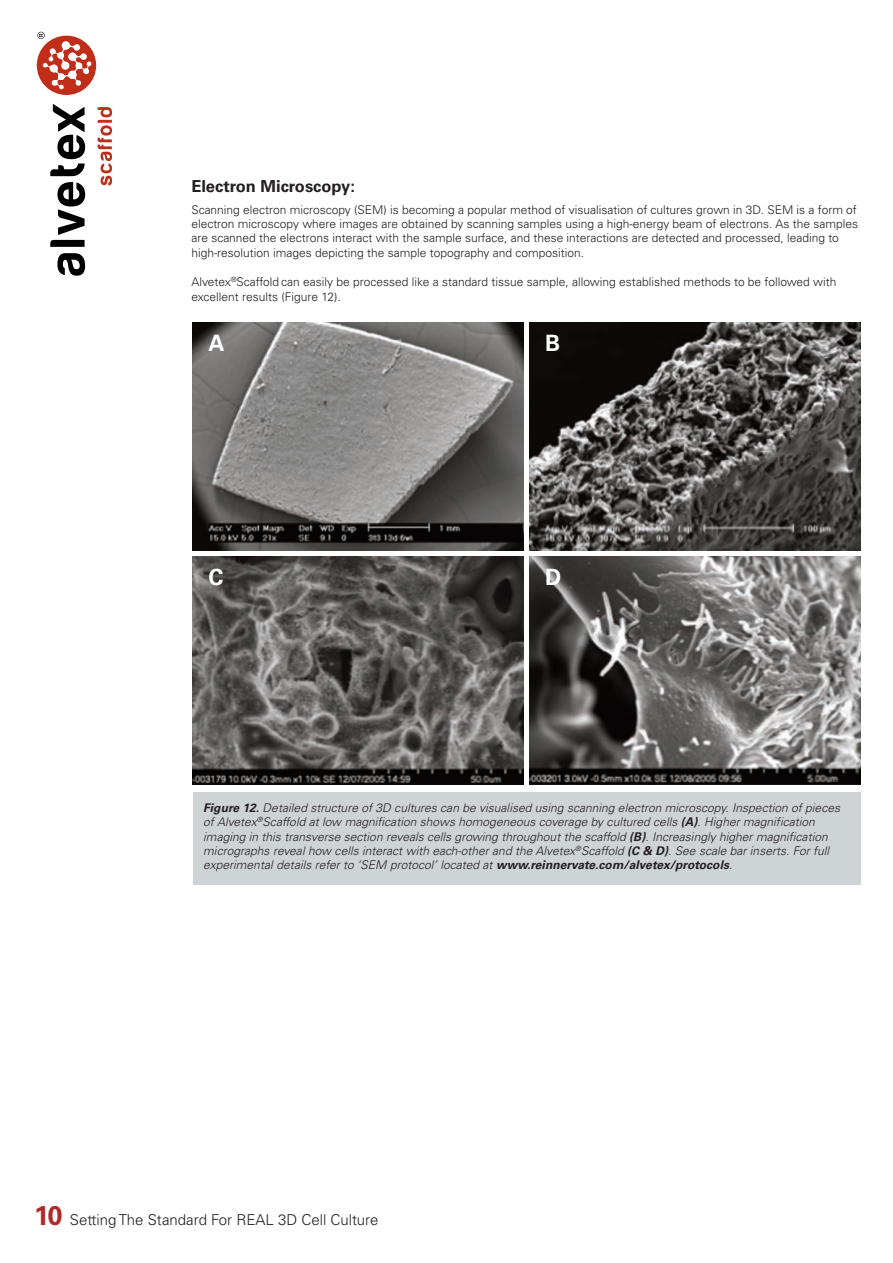
<style>
.page{position:relative;width:893px;height:1263px;background:#fff}
.page>*{position:absolute;margin:0;border:0;box-sizing:border-box;transform-origin:0 0}
.t1{font:700 22.5px "Univers";color:#fff}
.t2{font:700 16.5px "Univers";color:#231f20}
.t3{font:300 15px "Univers";color:#231f20}
.t4{font:300 12px/14.4px "Univers";color:#231f20}
.t5{font:italic 300 12px/14.4px "Univers";color:#231f20}
.s1{font-weight:700}
.s2{font-weight:700;font-size:27px;color:#b02a2c}
</style>
<div class="page">
<div style="left:37px;top:36px;width:59px;height:59px;background:#c02d19;border-radius:50%"></div>
<svg style="left:50px;top:104px;width:35px;height:72px"></svg>
<svg style="left:50px;top:182px;width:35px;height:65px"></svg>
<svg style="left:57px;top:253px;width:28px;height:23px"></svg>
<svg style="left:98px;top:107px;width:14px;height:78px"></svg>
<svg style="left:37px;top:32px;width:55px;height:58px"></svg>
<img style="left:193px;top:322px;width:331px;height:228px">
<img style="left:529px;top:322px;width:331px;height:228px">
<img style="left:193px;top:556px;width:331px;height:229px">
<img style="left:529px;top:556px;width:331px;height:229px">
<div style="left:193px;top:792px;width:667px;height:93px;background:#ced3d6"></div>
<h2 class="t2" style="left:191px;top:180px;width:165px">Electron Microscopy:</h2>
<p class="t4" style="left:191px;top:203px;width:668px">Scanning electron microscopy (SEM) is becoming a popular method of visualisation of cultures grown in 3D. SEM is a form of electron microscopy where images are obtained by scanning samples using a high-energy beam of electrons. As the samples are scanned the electrons interact with the sample surface, and these interactions are detected and processed, leading to high-resolution images depicting the sample topography and composition.</p>
<p class="t4" style="left:191px;top:276px;width:647px">Alvetex<sup>®</sup>Scaffold can easily be processed like a standard tissue sample, allowing established methods to be followed with excellent results (Figure 12).</p>
<h1 class="t1" style="left:208px;top:334px;width:18px">A</h1>
<h1 class="t1" style="left:545px;top:334px;width:17px">B</h1>
<h1 class="t1" style="left:208px;top:569px;width:17px">C</h1>
<h1 class="t1" style="left:545px;top:569px;width:18px">D</h1>
<p class="t5" style="left:203px;top:801px;width:641px"><span class="s1">Figure 12.</span> Detailed structure of 3D cultures can be visualised using scanning electron microscopy. Inspection of pieces of Alvetex<sup>®</sup>Scaffold at low magnification shows homogeneous coverage by cultured cells <span class="s1">(A)</span>. Higher magnification imaging in this transverse section reveals cells growing throughout the scaffold <span class="s1">(B)</span>. Increasingly higher magnification micrographs reveal how cells interact with each-other and the Alvetex<sup>®</sup>Scaffold <span class="s1">(C &amp; D)</span>. See scale bar inserts. For full experimental details refer to ‘SEM protocol’ located at <span class="s1">www.reinnervate.com/alvetex/protocols</span>.</p>
<p class="t3" style="left:34px;top:1214px;width:346px"><span class="s2">10</span> Setting The Standard For REAL 3D Cell Culture</p>
</div>
